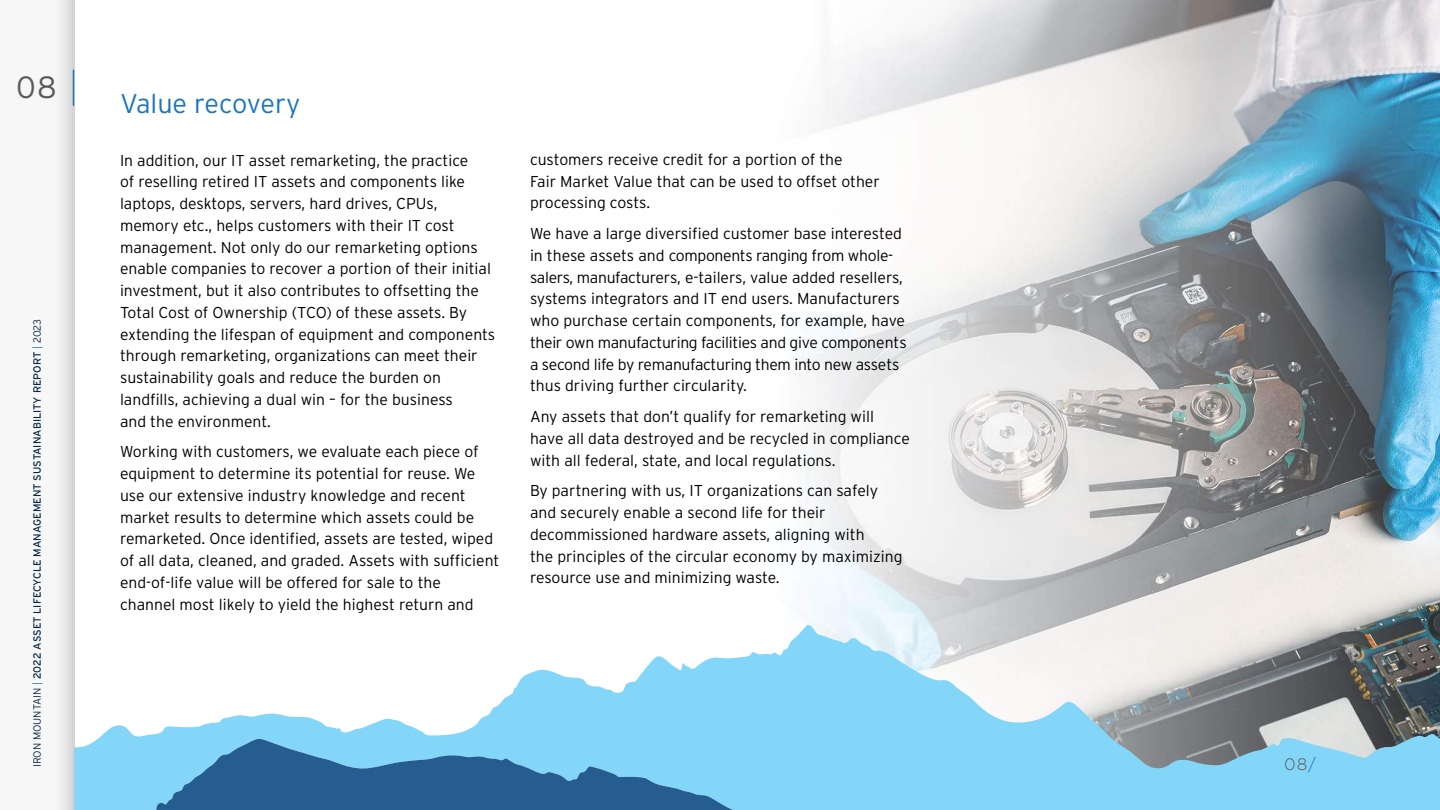
<style>
.page{position:relative;width:1440px;height:810px;background:#fff}
.page>*{position:absolute;margin:0;border:0;box-sizing:border-box;transform-origin:0 0}
.t1{font:300 30.75px "Interstate";color:#595959}
.t2{font:300 27px "Interstate";color:#1b75bc}
.t3{font:300 16.5px "Geometria";color:#58595b}
.t4{font:300 15.75px/21.8px "Interstate";color:#000}
.t5{font:10.5px "Interstate";color:#052848}
.s1{font-weight:300}
.s2{font-weight:300;color:#1b75bc}
.s3{color:#1b75bc}
</style>
<div class="page">
<div style="left:0;top:0;width:74px;height:810px;background:#f7f7f7"></div>
<img style="left:801px;top:0;width:639px;height:625px">
<svg style="left:74px;top:625px;width:1366px;height:185px"></svg>
<svg style="left:75px;top:739px;width:1174px;height:71px;fill:#83d6f7"></svg>
<hr style="left:73px;top:70px;width:1px;height:36px;background:#1b75bc">
<h1 class="t1" style="left:16px;top:70px;width:42px">08</h1>
<p class="t5" style="left:31px;top:767px;width:450px;rotate:-90deg"><span class="s1">IRON MOUNTAIN</span> <span class="s2">|</span> 2022 ASSET LIFECYCLE MANAGEMENT SUSTAINABILITY REPORT <span class="s2">|</span> <span class="s1">2023</span></p>
<h2 class="t2" style="left:120px;top:88px;width:182px">Value recovery</h2>
<p class="t4" style="left:120px;top:149px;width:377px">In addition, our IT asset remarketing, the practice<br>of reselling retired IT assets and components like laptops, desktops, servers, hard drives, CPUs, memory etc., helps customers with their IT cost management. Not only do our remarketing options enable companies to recover a portion of their initial investment, but it also contributes to offsetting the Total Cost of Ownership (TCO) of these assets. By extending the lifespan of equipment and components through remarketing, organizations can meet their sustainability goals and reduce the burden on landfills, achieving a dual win – for the business<br>and the environment.</p>
<p class="t4" style="left:120px;top:441px;width:381px">Working with customers, we evaluate each piece of equipment to determine its potential for reuse. We use our extensive industry knowledge and recent market results to determine which assets could be remarketed. Once identified, assets are tested, wiped of all data, cleaned, and graded. Assets with sufficient end-of-life value will be offered for sale to the channel most likely to yield the highest return and</p>
<p class="t4" style="left:530px;top:148px;width:351px">customers receive credit for a portion of the<br>Fair Market Value that can be used to offset other processing costs.</p>
<p class="t4" style="left:530px;top:223px;width:378px">We have a large diversified customer base interested in these assets and components ranging from whole&shy;salers, manufacturers, e-tailers, value added resellers, systems integrators and IT end users. Manufacturers who purchase certain components, for example, have their own manufacturing facilities and give components a second life by remanufacturing them into new assets thus driving further circularity.</p>
<p class="t4" style="left:530px;top:406px;width:381px">Any assets that don’t qualify for remarketing will have all data destroyed and be recycled in compliance with all federal, state, and local regulations.</p>
<p class="t4" style="left:530px;top:480px;width:374px">By partnering with us, IT organizations can safely and securely enable a second life for their decommissioned hardware assets, aligning with<br>the principles of the circular economy by maximizing resource use and minimizing waste.</p>
<p class="t3" style="left:1284px;top:754px;width:33px">08<span class="s3">/</span></p>
</div>
